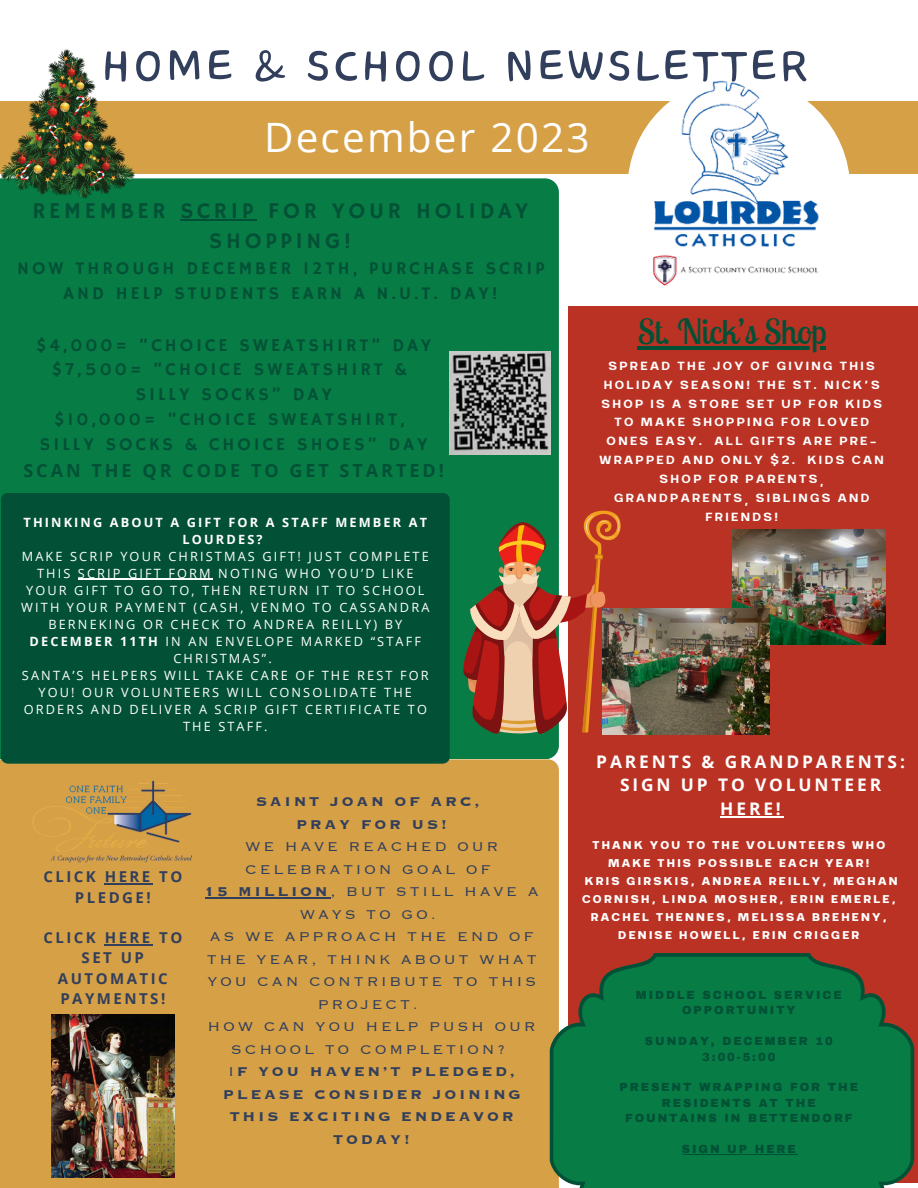
<style>
.page{position:relative;width:918px;height:1188px;background:#fff}
.page>*{position:absolute;margin:0;border:0;box-sizing:border-box;transform-origin:0 0}
.t1{font:55.5px "Core Bandi Face";color:#313f5c}
.t2{font:40.5px "Open Sans";letter-spacing:.055em;color:#fff}
.t3{font:34.5px "Lobster Two";color:#025136}
.t4{font:22.5px/30.3px "Hammersmith One";letter-spacing:.165em;color:#025136;text-align:center}
.t5{font:18px/24.8px "Hammersmith One";letter-spacing:.165em;color:#025136;text-align:center}
.t6{font:700 18px "Open Sans";letter-spacing:.165em;color:#025136}
.t7{font:700 17.4px/23.9px "Open Sans";letter-spacing:.165em;color:#fff;text-align:center}
.t8{font:16.5px/22.5px "Copperplate Gothic LT Pro 32 BC";letter-spacing:.165em;color:#313f5c;text-align:center}
.t9{font:16.5px/22.5px "Copperplate Gothic LT Pro 33 BC";letter-spacing:.165em;color:#313f5c;text-align:center}
.t10{font:700 15px/20.2px "Open Sans";letter-spacing:.165em;color:#313f5c;text-align:center}
.t11{font:14.1px/18.9px "Breul Grotesk A";letter-spacing:.165em;color:#fff;text-align:center}
.t12{font:700 13.5px/18px "Breul Grotesk A";letter-spacing:.165em;color:#fff;text-align:center}
.t13{font:12.75px/17px "Open Sans";letter-spacing:.165em;color:#fff;text-align:center}
.t14{font:700 12.75px/17px "Open Sans";letter-spacing:.165em;color:#fff;text-align:center}
.t15{font:900 11.55px/15.5px "Archivo";letter-spacing:.165em;color:#025136;text-align:center}
.s1{font-weight:700}
.s2{font-family:"Copperplate Gothic LT Pro 33 BC"}
.s3{font-family:"Copperplate Gothic LT Pro 32 BC"}
</style>
<div class="page">
<div style="left:0;top:101px;width:918px;height:73px;background:#d6a047"></div>
<div style="left:0;top:178px;width:559px;height:581px;background:#087c45"></div>
<div style="left:0;top:759px;width:559px;height:429px;background:#d6a047"></div>
<img style="left:632px;top:80px;width:214px;height:206px">
<img style="left:26px;top:776px;width:170px;height:91px">
<img style="left:1px;top:50px;width:134px;height:148px">
<div style="left:568px;top:306px;width:350px;height:877px;background:#ba3224"></div>
<svg style="left:459px;top:511px;width:162px;height:226px"></svg>
<img style="left:52px;top:1015px;width:122px;height:163px">
<img style="left:733px;top:530px;width:153px;height:115px">
<img style="left:602px;top:608px;width:168px;height:126px">
<img style="left:450px;top:352px;width:101px;height:102px">
<hr style="left:205px;top:897px;width:126px;height:1px;background:#313f5c">
<svg style="left:550px;top:953px;width:364px;height:235px;background:#1a7643"></svg>
<div style="left:1px;top:493px;width:449px;height:271px;background:#025136;border-radius:7px"></div>
<hr style="left:180px;top:219px;width:77px;height:1px;background:#025136">
<hr style="left:638px;top:346px;width:188px;height:4px;background:#025136">
<hr style="left:720px;top:816px;width:64px;height:1px;background:#fff">
<hr style="left:105px;top:883px;width:48px;height:2px;background:#313f5c">
<hr style="left:105px;top:944px;width:48px;height:1px;background:#313f5c">
<hr style="left:78px;top:579px;width:135px;height:1px;background:#fff">
<hr style="left:682px;top:1154px;width:116px;height:1px;background:#025136">
<p class="t1" style="left:101px;top:37px;width:710px">HOME &amp; SCHOOL NEWSLETTER</p>
<p class="t2" style="left:264px;top:109px;width:327px">December 2023</p>
<p class="t4" style="left:32px;top:196px;width:497px">REMEMBER SCRIP FOR YOUR HOLIDAY<br>SHOPPING!</p>
<p class="t5" style="left:17px;top:257px;width:529px">NOW THROUGH DECEMBER 12TH, PURCHASE SCRIP<br>AND HELP STUDENTS EARN A N.U.T. DAY!</p>
<p class="t5" style="left:36px;top:333px;width:397px">$4,000= “CHOICE SWEATSHIRT” DAY</p>
<p class="t5" style="left:52px;top:358px;width:357px">$7,500= “CHOICE SWEATSHIRT &amp;</p>
<p class="t5" style="left:136px;top:383px;width:198px">SILLY SOCKS” DAY</p>
<p class="t5" style="left:54px;top:407px;width:352px">$10,000= “CHOICE SWEATSHIRT,</p>
<p class="t5" style="left:40px;top:432px;width:389px">SILLY SOCKS &amp; CHOICE SHOES” DAY</p>
<p class="t6" style="left:23px;top:457px;width:422px">SCAN THE QR CODE TO GET STARTED!</p>
<p class="t14" style="left:24px;top:513px;width:405px">THINKING ABOUT A GIFT FOR A STAFF MEMBER AT<br>LOURDES?</p>
<p class="t13" style="left:21px;top:547px;width:410px">MAKE SCRIP YOUR CHRISTMAS GIFT! JUST COMPLETE THIS SCRIP GIFT FORM NOTING WHO YOU’D LIKE YOUR GIFT TO GO TO, THEN RETURN IT TO SCHOOL WITH YOUR PAYMENT (CASH, VENMO TO CASSANDRA BERNEKING OR CHECK TO ANDREA REILLY) BY <span class="s1">DECEMBER 11TH</span> IN AN ENVELOPE MARKED “STAFF CHRISTMAS”.</p>
<p class="t13" style="left:22px;top:666px;width:408px">SANTA’S HELPERS WILL TAKE CARE OF THE REST FOR YOU! OUR VOLUNTEERS WILL CONSOLIDATE THE ORDERS AND DELIVER A SCRIP GIFT CERTIFICATE TO THE STAFF.</p>
<p class="t10" style="left:43px;top:866px;width:140px">CLICK HERE TO<br>PLEDGE!</p>
<p class="t10" style="left:43px;top:927px;width:140px">CLICK HERE TO<br>SET UP<br>AUTOMATIC<br>PAYMENTS!</p>
<p class="t9" style="left:256px;top:791px;width:225px">SAINT JOAN OF ARC,</p>
<p class="t9" style="left:296px;top:814px;width:153px">PRAY FOR US!</p>
<p class="t8" style="left:245px;top:836px;width:255px;text-align:left">WE HAVE REACHED OUR<br>CELEBRATION GOAL OF</p>
<p class="t8" style="left:205px;top:881px;width:336px"><span class="s2">15 MILLION</span>, BUT STILL HAVE A<br>WAYS TO GO.</p>
<p class="t8" style="left:207px;top:926px;width:332px">AS WE APPROACH THE END OF<br>THE YEAR, THINK ABOUT WHAT<br>YOU CAN CONTRIBUTE TO THIS<br>PROJECT.</p>
<p class="t8" style="left:208px;top:1016px;width:330px">HOW CAN YOU HELP PUSH OUR<br>SCHOOL TO COMPLETION?</p>
<p class="t9" style="left:223px;top:1061px;width:299px"><span class="s3">I</span>F YOU HAVEN’T PLEDGED,<br>PLEASE CONSIDER JOINING<br>THIS EXCITING ENDEAVOR<br>TODAY!</p>
<p class="t3" style="left:638px;top:309px;width:190px">St. Nick’s Shop</p>
<p class="t11" style="left:600px;top:355px;width:286px">SPREAD THE JOY OF GIVING THIS<br>HOLIDAY SEASON! THE ST. NICK’S<br>SHOP IS A STORE SET UP FOR KIDS<br>TO MAKE SHOPPING FOR LOVED<br>ONES EASY. ALL GIFTS ARE PRE-<br>WRAPPED AND ONLY $2. KIDS CAN<br>SHOP FOR PARENTS,<br>GRANDPARENTS, SIBLINGS AND<br>FRIENDS!</p>
<p class="t7" style="left:596px;top:749px;width:310px">PARENTS &amp; GRANDPARENTS:<br>SIGN UP TO VOLUNTEER<br>HERE!</p>
<p class="t12" style="left:592px;top:834px;width:294px">THANK YOU TO THE VOLUNTEERS WHO<br>MAKE THIS POSSIBLE EACH YEAR!</p>
<p class="t12" style="left:582px;top:870px;width:317px">KRIS GIRSKIS, ANDREA REILLY, MEGHAN CORNISH, LINDA MOSHER, ERIN EMERLE, RACHEL THENNES, MELISSA BREHENY, DENISE HOWELL, ERIN CRIGGER</p>
<p class="t15" style="left:636px;top:987px;width:207px">MIDDLE SCHOOL SERVICE<br>OPPORTUNITY</p>
<p class="t15" style="left:645px;top:1034px;width:189px">SUNDAY, DECEMBER 10</p>
<p class="t15" style="left:702px;top:1049px;width:75px">3:00-5:00</p>
<p class="t15" style="left:620px;top:1080px;width:240px">PRESENT WRAPPING FOR THE<br>RESIDENTS AT THE<br>FOUNTAINS IN BETTENDORF</p>
<p class="t15" style="left:682px;top:1141px;width:116px">SIGN UP HERE</p>
</div>
